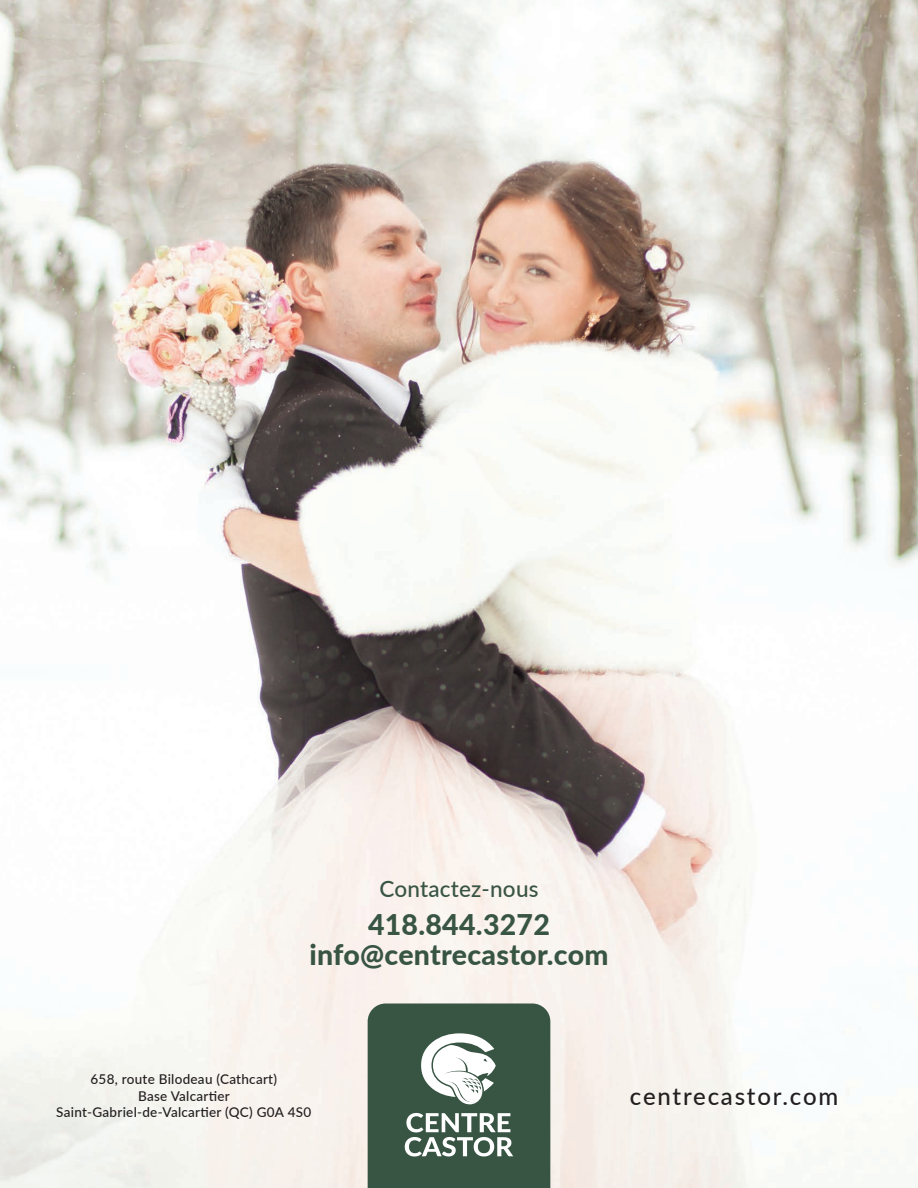
<style>
.page{position:relative;width:918px;height:1188px;background:#fff}
.page>*{position:absolute;margin:0;border:0;box-sizing:border-box;transform-origin:0 0}
.t1{font:800 28.5px "Lato";letter-spacing:.01em;color:#385443}
.t2{font:500 24px "Lato";letter-spacing:.075em;color:#231f20}
.t3{font:500 22.5px "Lato";letter-spacing:.01em;color:#385443}
.t4{font:500 13.5px/16.5px "Lato";letter-spacing:.02em;color:#231f20;text-align:center}
</style>
<div class="page">
<img style="left:0;top:0;width:918px;height:1188px">
<svg style="left:368px;top:1004px;width:182px;height:184px;background:#586f61"></svg>
<p class="t3" style="left:379px;top:873px;width:161px">Contactez-nous</p>
<p class="t1" style="left:368px;top:903px;width:184px">418.844.3272</p>
<p class="t1" style="left:309px;top:933px;width:301px">info@centrecastor.com</p>
<p class="t4" style="left:56px;top:1071px;width:256px">658, route Bilodeau (Cathcart)<br>Base Valcartier<br>Saint-Gabriel-de-Valcartier (QC) G0A 4S0</p>
<p class="t2" style="left:630px;top:1079px;width:210px">centrecastor.com</p>
</div>
